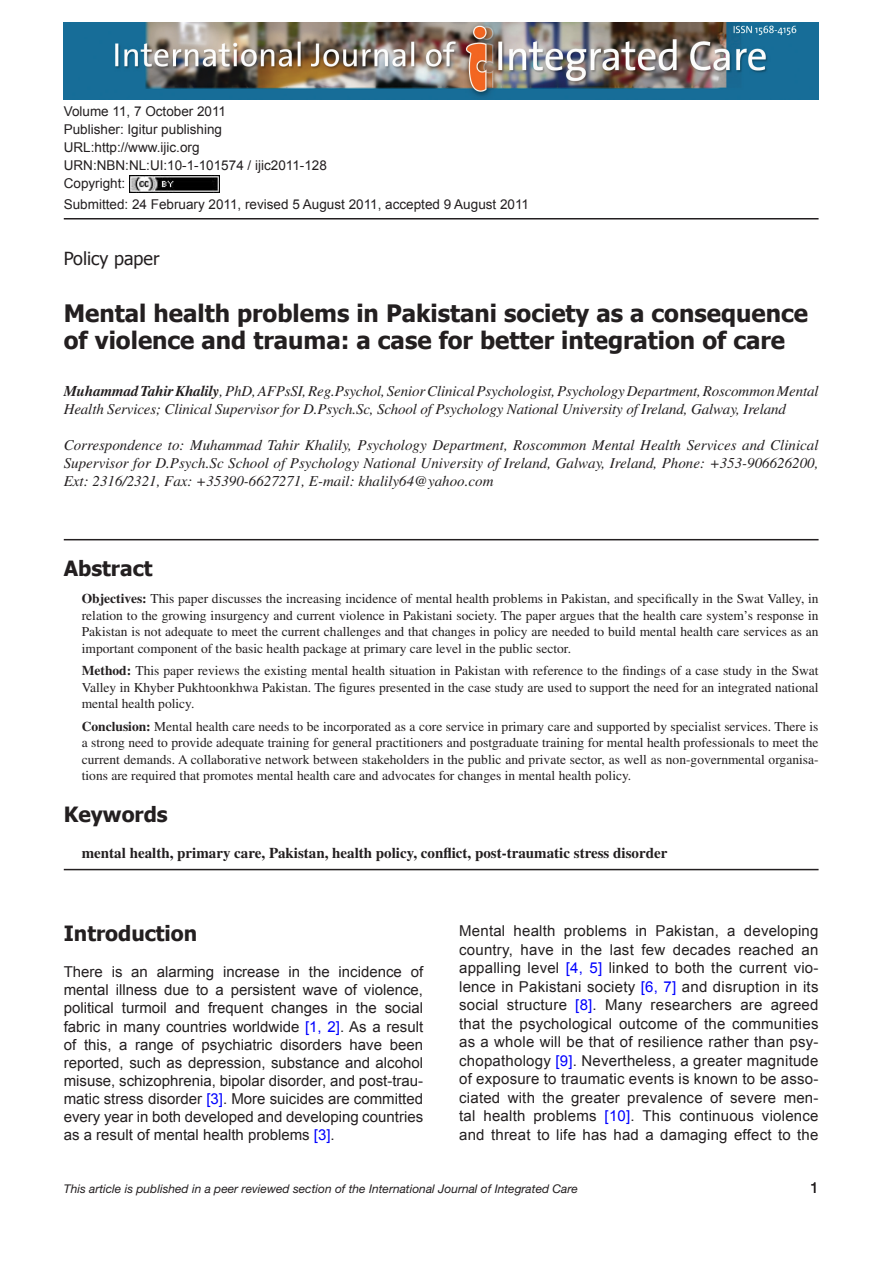
<style>
.page{position:relative;width:893px;height:1263px;background:#fff}
.page>*{position:absolute;margin:0;border:0;box-sizing:border-box;transform-origin:0 0}
.t1{font:700 24px/27px "Tahoma";color:#231f20}
.t2{font:700 21px "Tahoma";color:#231f20}
.t3{font:18px "Tahoma";color:#231f20}
.t4{font:15px/18.5px "Arial";color:#231f20;text-align:justify}
.t5{font:italic 15px/18px "Times";letter-spacing:-.01em;color:#231f20}
.t6{font:700 15px "Times";color:#231f20}
.t7{font:15px "Helvetica Neue";color:#231f20}
.t8{font:13.5px/16.5px "Times";color:#231f20;text-align:justify}
.t9{font:13.5px/18px "Arial";color:#231f20}
.t10{font:italic 12px "Helvetica Neue";color:#231f20}
.s1{font-weight:700}
.s2{color:#00f}
</style>
<div class="page">
<hr style="left:64px;top:218px;width:755px;height:1px;background:#231f20">
<img style="left:129px;top:176px;width:90px;height:16px">
<img style="left:64px;top:23px;width:755px;height:77px">
<hr style="left:64px;top:539px;width:755px;height:1px;background:#231f20">
<hr style="left:64px;top:869px;width:755px;height:1px;background:#231f20">
<p class="t9" style="left:64px;top:102px;width:265px">Volume 11, 7 October 2011<br>Publisher: Igitur publishing<br>URL:http://www.ijic.org<br>URN:NBN:NL:UI:10-1-101574 / ijic2011-128<br>Copyright:</p>
<p class="t9" style="left:64px;top:195px;width:467px">Submitted: 24 February 2011, revised 5 August 2011, accepted 9 August 2011</p>
<h3 class="t3" style="left:64px;top:246px;width:97px">Policy paper</h3>
<h1 class="t1" style="left:64px;top:298px;width:746px">Mental health problems in Pakistani society as a consequence of violence and trauma: a case for better integration of care</h1>
<p class="t5" style="left:64px;top:382px;width:756px"><span class="s1">Muhammad Tahir Khalily</span>, PhD, AFPsSI, Reg.Psychol, Senior Clinical Psychologist, Psychology Department, Roscommon Mental<br>Health Services; Clinical Supervisor for D.Psych.Sc, School of Psychology National University of Ireland, Galway, Ireland</p>
<p class="t5" style="left:64px;top:436px;width:756px;text-align:justify">Correspondence to: Muhammad Tahir Khalily, Psychology Department, Roscommon Mental Health Services and Clinical Supervisor for D.Psych.Sc School of Psychology National University of Ireland, Galway, Ireland, Phone: +353-906626200, Ext: 2316/2321, Fax: +35390-6627271, E-mail: khalily64@yahoo.com</p>
<h2 class="t2" style="left:64px;top:554px;width:90px">Abstract</h2>
<p class="t8" style="left:82px;top:591px;width:738px"><span class="s1">Objectives:</span> This paper discusses the increasing incidence of mental health problems in Pakistan, and specifically in the Swat Valley, in relation to the growing insurgency and current violence in Pakistani society. The paper argues that the health care system’s response in Pakistan is not adequate to meet the current challenges and that changes in policy are needed to build mental health care services as an important component of the basic health package at primary care level in the public sector.</p>
<p class="t8" style="left:82px;top:663px;width:738px"><span class="s1">Method:</span> This paper reviews the existing mental health situation in Pakistan with reference to the findings of a case study in the Swat Valley in Khyber Pukhtoonkhwa Pakistan. The figures presented in the case study are used to support the need for an integrated national mental health policy.</p>
<p class="t8" style="left:82px;top:718px;width:738px"><span class="s1">Conclusion:</span> Mental health care needs to be incorporated as a core service in primary care and supported by specialist services. There is a strong need to provide adequate training for general practitioners and postgraduate training for mental health professionals to meet the current demands. A collaborative network between stakeholders in the public and private sector, as well as non-governmental organisa&shy;tions are required that promotes mental health care and advocates for changes in mental health policy.</p>
<h2 class="t2" style="left:64px;top:800px;width:105px">Keywords</h2>
<p class="t6" style="left:82px;top:844px;width:587px">mental health, primary care, Pakistan, health policy, conflict, post-traumatic stress disorder</p>
<h2 class="t2" style="left:64px;top:919px;width:135px">Introduction</h2>
<p class="t4" style="left:64px;top:963px;width:361px">There is an alarming increase in the incidence of mental illness due to a persistent wave of violence, political turmoil and frequent changes in the social fabric in many countries worldwide <span class="s2">[1, 2]</span>. As a result of this, a range of psychiatric disorders have been reported, such as depression, substance and alcohol misuse, schizophrenia, bipolar disorder, and post-trau&shy;matic stress disorder <span class="s2">[3]</span>. More suicides are committed every year in both developed and developing countries as a result of mental health problems <span class="s2">[3]</span>.</p>
<p class="t4" style="left:459px;top:922px;width:361px">Mental health problems in Pakistan, a developing country, have in the last few decades reached an appalling level <span class="s2">[4, 5]</span> linked to both the current vio&shy;lence in Pakistani society <span class="s2">[6, 7]</span> and disruption in its social structure <span class="s2">[8]</span>. Many researchers are agreed that the psychological outcome of the communities as a whole will be that of resilience rather than psy&shy;chopathology <span class="s2">[9]</span>. Nevertheless, a greater magnitude of exposure to traumatic events is known to be asso&shy;ciated with the greater prevalence of severe men&shy;tal health problems <span class="s2">[10]</span>. This continuous violence and threat to life has had a damaging effect to the</p>
<p class="t10" style="left:64px;top:1181px;width:516px">This article is published in a peer reviewed section of the International Journal of Integrated Care</p>
<p class="t7" style="left:810px;top:1178px;width:10px">1</p>
</div>
